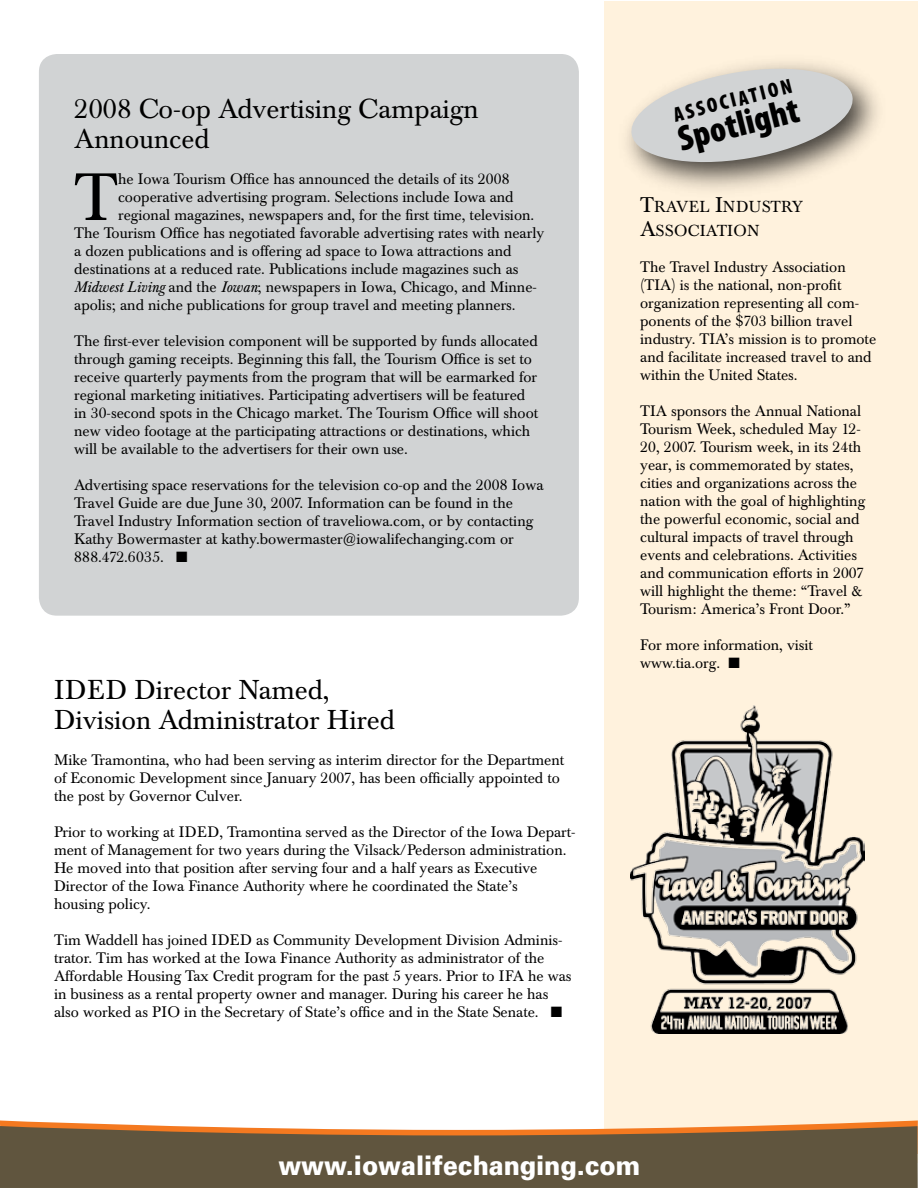
<style>
.page{position:relative;width:918px;height:1188px;background:#fff}
.page>*{position:absolute;margin:0;border:0;box-sizing:border-box;transform-origin:0 0}
.t1{font:65.85px "Baskerville BE";color:#000}
.t2{font:900 condensed 36px "Myriad Pro";color:#000}
.t3{font:27px/30px "Baskerville BE";color:#000}
.t4{font:900 27px "Univers";color:#fff;scale:.9 1}
.t5{font:900 condensed 21px "Myriad Pro";color:#000}
.t6{font:15.75px/24px "Baskerville BE";letter-spacing:.02em;color:#000}
.t7{font:15px/18px "Baskerville BE";color:#000}
.s1{font-style:italic}
.s2{font-size:21px}
</style>
<div class="page">
<div style="left:39px;top:54px;width:540px;height:562px;background:#d1d3d4;border-radius:18px"></div>
<div style="left:604px;top:1px;width:314px;height:1162px;background:#fff2dd"></div>
<svg style="left:0;top:1120px;width:918px;height:6px"></svg>
<svg style="left:0;top:1126px;width:918px;height:62px;background:#6f5c40"></svg>
<img style="left:631px;top:705px;width:233px;height:328px">
<div style="left:615px;top:50px;width:276px;height:151px;background:#000;opacity:.75"></div>
<svg style="left:628px;top:62px;width:228px;height:106px"></svg>
<h3 class="t3" style="left:74px;top:95px;width:406px">2008 Co-op Advertising Campaign<br>Announced</h3>
<h1 class="t1" style="left:74px;top:159px;width:45px">T</h1>
<p class="t7" style="left:118px;top:170px;width:393px">he Iowa Tourism Office has announced the details of its 2008</p>
<p class="t7" style="left:118px;top:188px;width:397px">cooperative advertising program. Selections include Iowa and</p>
<p class="t7" style="left:118px;top:206px;width:418px">regional magazines, newspapers and, for the first time, television.</p>
<p class="t7" style="left:74px;top:224px;width:472px">The Tourism Office has negotiated favorable advertising rates with nearly</p>
<p class="t7" style="left:74px;top:242px;width:439px">a dozen publications and is offering ad space to Iowa attractions and</p>
<p class="t7" style="left:74px;top:260px;width:446px">destinations at a reduced rate. Publications include magazines such as</p>
<p class="t7" style="left:74px;top:278px;width:464px"><span class="s1">Midwest Living</span> and the <span class="s1">Iowan</span>; newspapers in Iowa, Chicago, and Minne-</p>
<p class="t7" style="left:74px;top:296px;width:443px">apolis; and niche publications for group travel and meeting planners.</p>
<p class="t7" style="left:74px;top:332px;width:466px">The first-ever television component will be supported by funds allocated through gaming receipts. Beginning this fall, the Tourism Office is set to receive quarterly payments from the program that will be earmarked for regional marketing initiatives. Participating advertisers will be featured in 30-second spots in the Chicago market. The Tourism Office will shoot new video footage at the participating attractions or destinations, which will be available to the advertisers for their own use.</p>
<p class="t7" style="left:74px;top:476px;width:471px">Advertising space reservations for the television co-op and the 2008 Iowa Travel Guide are due June 30, 2007. Information can be found in the Travel Industry Information section of traveliowa.com, or by contacting Kathy Bowermaster at kathy.bowermaster@iowalifechanging.com or 888.472.6035. ■</p>
<h3 class="t3" style="left:54px;top:675px;width:342px">IDED Director Named,<br>Division Administrator Hired</h3>
<p class="t7" style="left:54px;top:751px;width:512px">Mike Tramontina, who had been serving as interim director for the Department of Economic Development since January 2007, has been officially appointed to the post by Governor Culver.</p>
<p class="t7" style="left:54px;top:823px;width:523px">Prior to working at IDED, Tramontina served as the Director of the Iowa Depart&shy;ment of Management for two years during the Vilsack/Pederson administration.<br>He moved into that position after serving four and a half years as Executive Director of the Iowa Finance Authority where he coordinated the State’s<br>housing policy.</p>
<p class="t7" style="left:54px;top:931px;width:519px">Tim Waddell has joined IDED as Community Development Division Adminis&shy;trator. Tim has worked at the Iowa Finance Authority as administrator of the Affordable Housing Tax Credit program for the past 5 years. Prior to IFA he was in business as a rental property owner and manager. During his career he has also worked as PIO in the Secretary of State’s office and in the State Senate. ■</p>
<h3 class="t5" style="left:670px;top:102px;width:123px;rotate:-14deg">Association</h3>
<h2 class="t2" style="left:673px;top:117px;width:128px;rotate:-14deg">Spotlight</h2>
<p class="t6" style="left:640px;top:195px;width:165px"><span class="s2">T</span>ravel <span class="s2">I</span>ndustry<br><span class="s2">A</span>ssociation</p>
<p class="t7" style="left:640px;top:259px;width:237px">The Travel Industry Association (TIA) is the national, non-profit organization representing all com&shy;ponents of the $703 billion travel industry. TIA’s mission is to promote and facilitate increased travel to and within the United States.</p>
<p class="t7" style="left:640px;top:403px;width:226px">TIA sponsors the Annual National Tourism Week, scheduled May 12- 20, 2007. Tourism week, in its 24th year, is commemorated by states, cities and organizations across the nation with the goal of highlighting the powerful economic, social and cultural impacts of travel through events and celebrations. Activities and communication efforts in 2007 will highlight the theme: “Travel &amp; Tourism: America’s Front Door.”</p>
<p class="t7" style="left:640px;top:637px;width:174px">For more information, visit www.tia.org. ■</p>
<h3 class="t4" style="left:278px;top:1149px;width:403px">www.iowalifechanging.com</h3>
</div>
